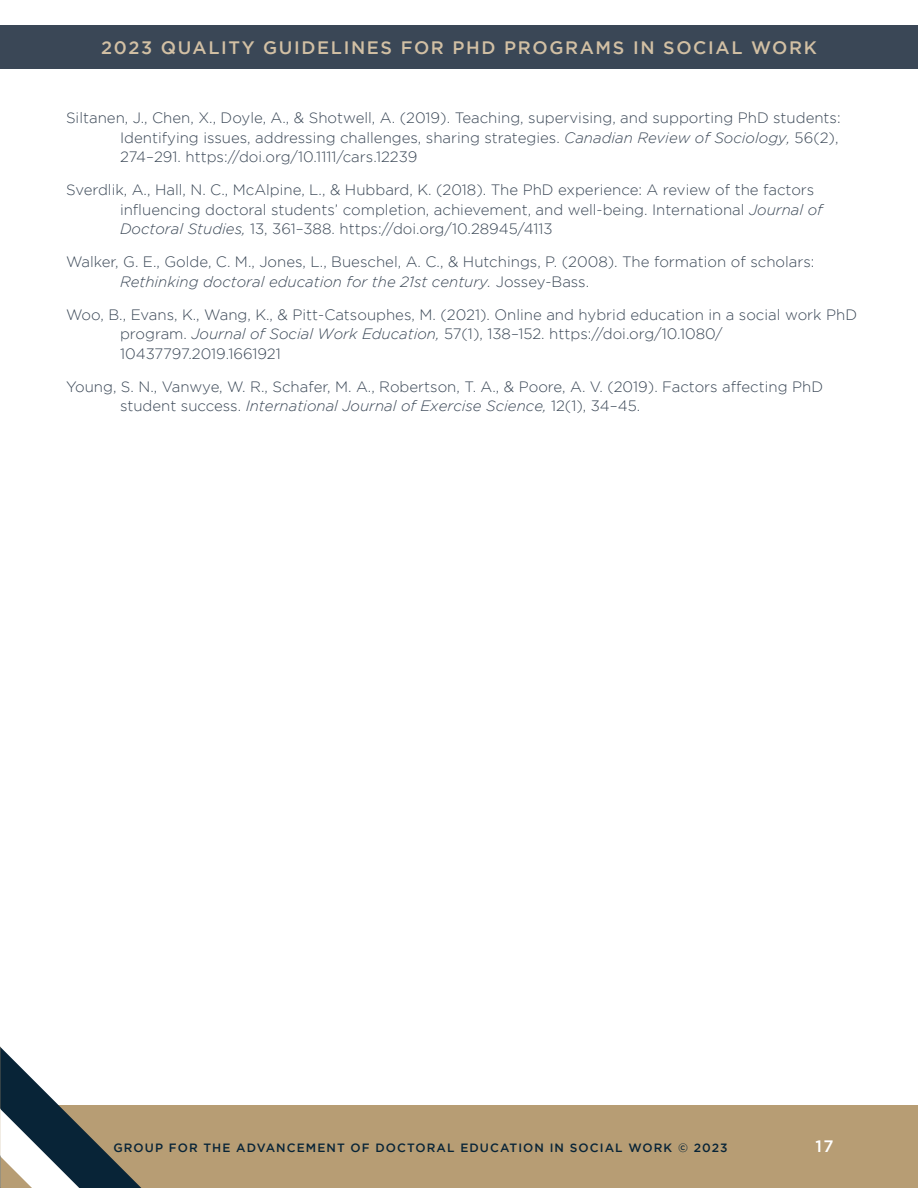
<style>
.page{position:relative;width:918px;height:1188px;background:#fff}
.page>*{position:absolute;margin:0;border:0;box-sizing:border-box;transform-origin:0 0}
.t1{font:500 18px "Gotham";letter-spacing:.09em;color:#d2c0a4}
.t2{font:500 16.5px "Gotham";color:#fff}
.t3{font:300 15px/19.5px "Gotham";color:#3a4756}
.t4{font:500 12px "Gotham";letter-spacing:.09em;color:#082437}
.s1{font-style:italic}
</style>
<div class="page">
<div style="left:0;top:26px;width:918px;height:43px;background:#3a4756"></div>
<div style="left:0;top:1106px;width:918px;height:82px;background:#b79d74"></div>
<svg style="left:0;top:1047px;width:141px;height:141px"></svg>
<p class="t1" style="left:101px;top:37px;width:717px">2023 QUALITY GUIDELINES FOR PHD PROGRAMS IN SOCIAL WORK</p>
<p class="t3" style="left:120px;top:108px;width:722px;text-indent:-54px">Siltanen, J., Chen, X., Doyle, A., &amp; Shotwell, A. (2019). Teaching, supervising, and supporting PhD students:<br>Identifying issues, addressing challenges, sharing strategies. <span class="s1">Canadian Review of Sociology,</span> 56(2),<br>274–291. https://doi.org/10.1111/cars.12239</p>
<p class="t3" style="left:120px;top:180px;width:704px;text-indent:-54px">Sverdlik, A., Hall, N. C., McAlpine, L., &amp; Hubbard, K. (2018). The PhD experience: A review of the factors influencing doctoral students’ completion, achievement, and well-being. International <span class="s1">Journal of<br>Doctoral Studies,</span> 13, 361–388. https://doi.org/10.28945/4113</p>
<p class="t3" style="left:120px;top:252px;width:696px;text-indent:-54px">Walker, G. E., Golde, C. M., Jones, L., Bueschel, A. C., &amp; Hutchings, P. (2008). The formation of scholars:<br><span class="s1">Rethinking doctoral education for the 21st century.</span> Jossey-Bass.</p>
<p class="t3" style="left:120px;top:305px;width:739px;text-indent:-54px">Woo, B., Evans, K., Wang, K., &amp; Pitt-Catsouphes, M. (2021). Online and hybrid education in a social work PhD program. <span class="s1">Journal of Social Work Education,</span> 57(1), 138–152. https://doi.org/10.1080/<br>10437797.2019.1661921</p>
<p class="t3" style="left:120px;top:377px;width:705px;text-indent:-54px">Young, S. N., Vanwye, W. R., Schafer, M. A., Robertson, T. A., &amp; Poore, A. V. (2019). Factors affecting PhD student success. <span class="s1">International Journal of Exercise Science,</span> 12(1), 34–45.</p>
<p class="t4" style="left:113px;top:1141px;width:616px">GROUP FOR THE ADVANCEMENT OF DOCTORAL EDUCATION IN SOCIAL WORK © 2023</p>
<p class="t2" style="left:815px;top:1137px;width:20px">17</p>
</div>
